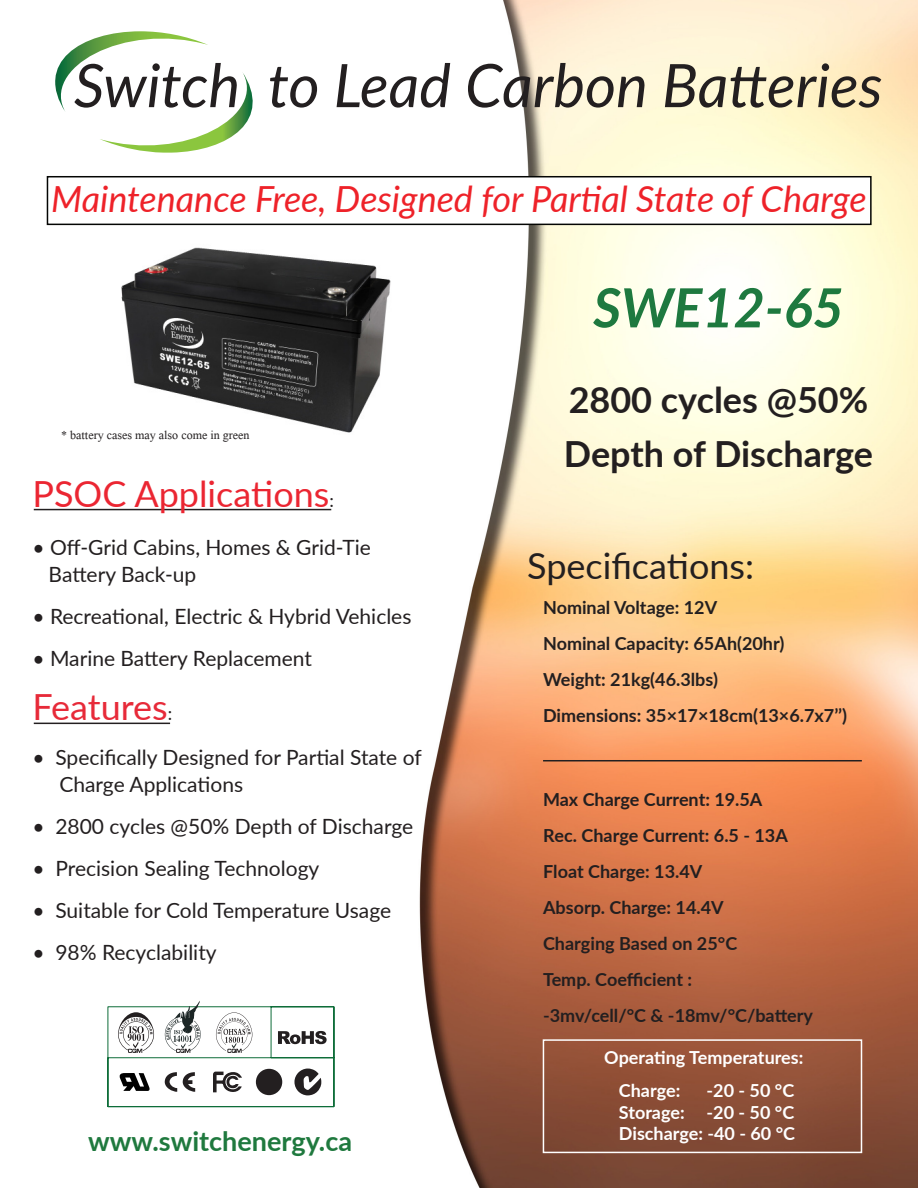
<style>
.page{position:relative;width:918px;height:1188px;background:#fff}
.page>*{position:absolute;margin:0;border:0;box-sizing:border-box;transform-origin:0 0}
.t1{font:italic 60px "Lato";color:#231f20}
.t2{font:italic 700 54px "Lato";color:#1e793f}
.t3{font:italic 36px "Lato";color:#ee2229}
.t4{font:700 36px "Lato";color:#231f20}
.t5{font:36px "Lato";color:#eb2632}
.t6{font:36px "Lato";color:#231f20}
.t7{font:36px "Lato";color:#e72a39}
.t8{font:700 27px "Lato";color:#1f793e}
.t9{font:21px "Lato";color:#231f20}
.t10{font:700 18px/36px "Lato";color:#231f20}
.t11{font:700 18px "Lato";color:#fff}
.t12{font:18px "Microsoft Himalaya";color:#231f20}
.s1{font-size:18px;color:#231f20}
</style>
<div class="page">
<img style="left:33px;top:0;width:885px;height:1188px">
<hr style="left:34px;top:509px;width:297px;height:1px;background:#231f20">
<svg style="left:107px;top:1001px;width:228px;height:106px"></svg>
<svg style="left:33px;top:21px;width:241px;height:142px"></svg>
<hr style="left:34px;top:723px;width:136px;height:1px;background:#231f20">
<img style="left:79px;top:225px;width:359px;height:227px">
<div style="left:47px;top:176px;width:825px;height:49px;background:#fff;border:2px solid #040503"></div>
<hr style="left:543px;top:760px;width:319px;height:1px;background:#231f20">
<div style="left:543px;top:1039px;width:319px;height:114px;border:2px solid #fff"></div>
<p class="t1" style="left:74px;top:43px;width:810px">Switch to Lead Carbon Batteries</p>
<p class="t3" style="left:51px;top:173px;width:817px">Maintenance Free, Designed for Partial State of Charge</p>
<p class="t12" style="left:61px;top:423px;width:190px">* battery cases may also come in green</p>
<p class="t5" style="left:33px;top:468px;width:303px">PSOC Applications<span class="s1">:</span></p>
<p class="t9" style="left:33px;top:532px;width:340px">• Off-Grid Cabins, Homes &amp; Grid-Tie</p>
<p class="t9" style="left:49px;top:559px;width:149px">Battery Back-up</p>
<p class="t9" style="left:33px;top:601px;width:380px">• Recreational, Electric &amp; Hybrid Vehicles</p>
<p class="t9" style="left:33px;top:643px;width:281px">• Marine Battery Replacement</p>
<p class="t7" style="left:33px;top:681px;width:141px">Features<span class="s1">:</span></p>
<p class="t9" style="left:33px;top:742px;width:391px">• Specifically Designed for Partial State of</p>
<p class="t9" style="left:59px;top:769px;width:185px">Charge Applications</p>
<p class="t9" style="left:33px;top:811px;width:382px">• 2800 cycles @50% Depth of Discharge</p>
<p class="t9" style="left:33px;top:853px;width:288px">• Precision Sealing Technology</p>
<p class="t9" style="left:33px;top:895px;width:360px">• Suitable for Cold Temperature Usage</p>
<p class="t9" style="left:33px;top:937px;width:186px">• 98% Recyclability</p>
<p class="t8" style="left:88px;top:1121px;width:266px">www.switchenergy.ca</p>
<p class="t2" style="left:593px;top:268px;width:252px">SWE12-65</p>
<p class="t4" style="left:569px;top:374px;width:301px">2800 cycles @50%</p>
<p class="t4" style="left:564px;top:428px;width:311px">Depth of Discharge</p>
<p class="t6" style="left:527px;top:540px;width:228px">Specifications:</p>
<p class="t10" style="left:543px;top:588px;width:176px">Nominal Voltage: 12V</p>
<p class="t10" style="left:543px;top:624px;width:243px">Nominal Capacity: 65Ah(20hr)</p>
<p class="t10" style="left:543px;top:660px;width:176px">Weight: 21kg(46.3lbs)</p>
<p class="t10" style="left:543px;top:696px;width:306px">Dimensions: 35×17×18cm(13×6.7x7’’)</p>
<p class="t10" style="left:543px;top:780px;width:272px">Max Charge Current: 19.5A<br>Rec. Charge Current: 6.5 - 13A<br>Float Charge: 13.4V<br>Absorp. Charge: 14.4V<br>Charging Based on 25°C<br>Temp. Coefficient :<br>-3mv/cell/°C &amp; -18mv/°C/battery</p>
<p class="t11" style="left:604px;top:1044px;width:201px">Operating Temperatures:</p>
<p class="t11" style="left:619px;top:1077px;width:63px">Charge:</p>
<p class="t11" style="left:707px;top:1077px;width:89px">-20 - 50 °C</p>
<p class="t11" style="left:619px;top:1099px;width:177px">Storage: -20 - 50 °C</p>
<p class="t11" style="left:619px;top:1121px;width:178px">Discharge: -40 - 60 °C</p>
</div>
